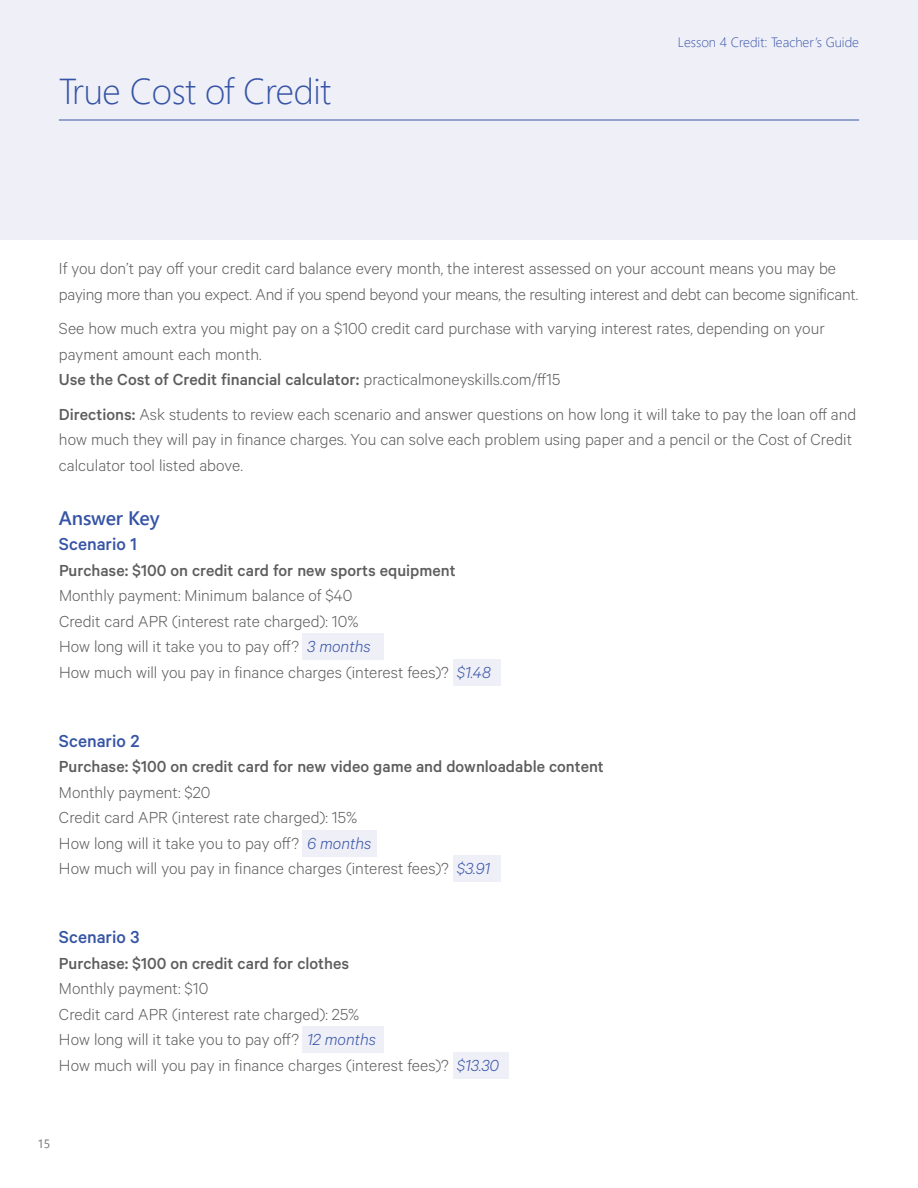
<style>
.page{position:relative;width:918px;height:1188px;background:#fff}
.page>*{position:absolute;margin:0;border:0;box-sizing:border-box;transform-origin:0 0}
.t1{font:300 36px "Segoe UI";letter-spacing:-.01em;color:#3654a5}
.t2{font:500 19.5px "Calibre";color:#3654a5}
.t3{font:600 19.5px "Segoe UI";letter-spacing:-.01em;color:#3654a5}
.t4{font:300 18px/25.5px "Calibre";color:#5d5d5d}
.t5{font:500 18px "Calibre";color:#5d5d5d}
.t6{font:300 13.5px "Segoe UI";color:#3654a5}
.t7{font:12px "Segoe UI";color:#757272}
.s1{font-weight:500}
.s2{font-style:italic;color:#3654a5}
</style>
<div class="page">
<div style="left:302px;top:633px;width:82px;height:27px;background:#efeff8"></div>
<div style="left:453px;top:659px;width:48px;height:27px;background:#efeff8"></div>
<div style="left:453px;top:855px;width:48px;height:27px;background:#efeff8"></div>
<div style="left:453px;top:1052px;width:55px;height:27px;background:#efeff8"></div>
<div style="left:302px;top:1026px;width:82px;height:27px;background:#efeff8"></div>
<div style="left:302px;top:830px;width:74px;height:27px;background:#efeff8"></div>
<div style="left:0;top:0;width:918px;height:240px;background:#efeff8"></div>
<hr style="left:59px;top:120px;width:800px;height:1px;background:#3654a5">
<h1 class="t1" style="left:59px;top:64px;width:274px">True Cost of Credit</h1>
<p class="t6" style="left:678px;top:32px;width:183px">Lesson 4 Credit: Teacher’s Guide</p>
<p class="t4" style="left:59px;top:255px;width:801px">If you don’t pay off your credit card balance every month, the interest assessed on your account means you may be paying more than you expect. And if you spend beyond your means, the resulting interest and debt can become significant.</p>
<p class="t4" style="left:59px;top:315px;width:767px">See how much extra you might pay on a $100 credit card purchase with varying interest rates, depending on your payment amount each month.<br><span class="s1">Use the Cost of Credit financial calculator:</span> practicalmoneyskills.com/ff15</p>
<p class="t4" style="left:59px;top:401px;width:799px"><span class="s1">Directions:</span> Ask students to review each scenario and answer questions on how long it will take to pay the loan off and how much they will pay in finance charges. You can solve each problem using paper and a pencil or the Cost of Credit calculator tool listed above.</p>
<p class="t3" style="left:59px;top:503px;width:102px">Answer Key</p>
<p class="t2" style="left:59px;top:533px;width:79px">Scenario 1</p>
<p class="t5" style="left:59px;top:560px;width:398px">Purchase: $100 on credit card for new sports equipment</p>
<p class="t4" style="left:59px;top:582px;width:433px">Monthly payment: Minimum balance of $40<br>Credit card APR (interest rate charged): 10%<br>How long will it take you to pay off? <span class="s2">3 months<br></span>How much will you pay in finance charges (interest fees)? <span class="s2">$1.48</span></p>
<p class="t2" style="left:59px;top:729px;width:82px">Scenario 2</p>
<p class="t5" style="left:59px;top:756px;width:546px">Purchase: $100 on credit card for new video game and downloadable content</p>
<p class="t4" style="left:59px;top:779px;width:433px">Monthly payment: $20<br>Credit card APR (interest rate charged): 15%<br>How long will it take you to pay off? <span class="s2">6 months<br></span>How much will you pay in finance charges (interest fees)? <span class="s2">$3.91</span></p>
<p class="t2" style="left:59px;top:926px;width:82px">Scenario 3</p>
<p class="t5" style="left:59px;top:953px;width:292px">Purchase: $100 on credit card for clothes</p>
<p class="t4" style="left:59px;top:975px;width:442px">Monthly payment: $10<br>Credit card APR (interest rate charged): 25%<br>How long will it take you to pay off? <span class="s2">12 months<br></span>How much will you pay in finance charges (interest fees)? <span class="s2">$13.30</span></p>
<p class="t7" style="left:38px;top:1135px;width:14px">15</p>
</div>
